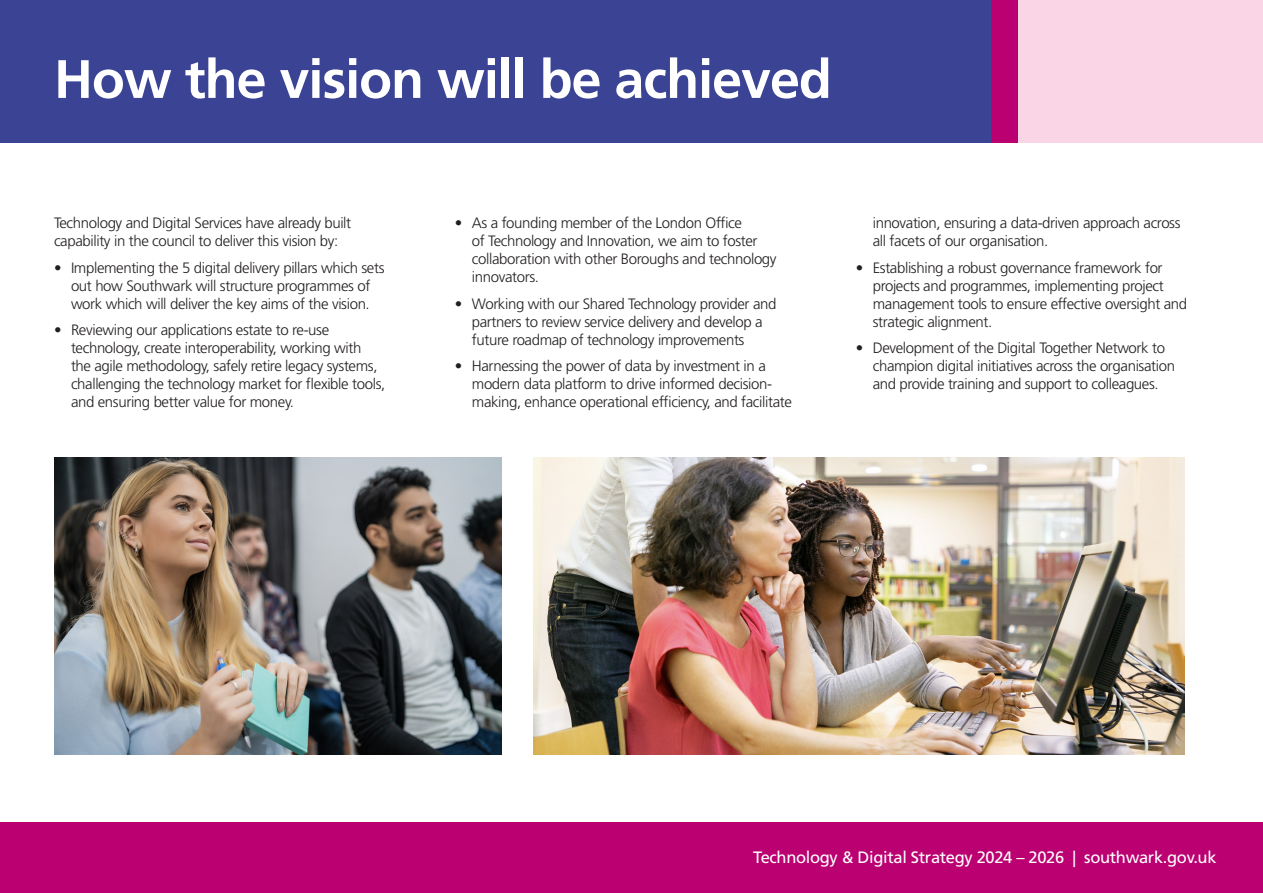
<style>
.page{position:relative;width:1263px;height:893px;background:#fff}
.page>*{position:absolute;margin:0;border:0;box-sizing:border-box;transform-origin:0 0}
.t1{font:700 54px "Frutiger LT Std";letter-spacing:-.02em;color:#fff}
.t2{font:16.5px "Frutiger LT Std";letter-spacing:-.02em;color:#fff}
.t3{font:300 15px/18px "Frutiger LT Std";letter-spacing:-.025em;color:#231f20}
</style>
<div class="page">
<div style="left:0;top:822px;width:1263px;height:71px;background:#bb0071"></div>
<div style="left:0;top:0;width:996px;height:143px;background:#3b4395"></div>
<div style="left:991px;top:0;width:32px;height:143px;background:#bb0071"></div>
<div style="left:1018px;top:0;width:245px;height:143px;background:#fad5e5"></div>
<img style="left:54px;top:457px;width:448px;height:298px">
<img style="left:533px;top:457px;width:651px;height:298px">
<p class="t1" style="left:54px;top:47px;width:779px">How the vision will be achieved</p>
<p class="t3" style="left:54px;top:214px;width:299px">Technology and Digital Services have already built</p>
<p class="t3" style="left:54px;top:232px;width:286px">capability in the council to deliver this vision by:</p>
<p class="t3" style="left:54px;top:259px;width:332px;text-align:center">• Implementing the 5 digital delivery pillars which sets out how Southwark will structure programmes of work which will deliver the key aims of the vision.</p>
<p class="t3" style="left:71px;top:321px;width:316px;text-indent:-17px">• Reviewing our applications estate to re-use technology, create interoperability, working with<br>the agile methodology, safely retire legacy systems, challenging the technology market for flexible tools, and ensuring better value for money.</p>
<p class="t3" style="left:472px;top:214px;width:306px;text-indent:-17px">• As a founding member of the London Office<br>of Technology and Innovation, we aim to foster collaboration with other Boroughs and technology innovators.</p>
<p class="t3" style="left:472px;top:295px;width:306px;text-indent:-17px">• Working with our Shared Technology provider and partners to review service delivery and develop a future roadmap of technology improvements</p>
<p class="t3" style="left:472px;top:357px;width:322px;text-indent:-17px">• Harnessing the power of data by investment in a modern data platform to drive informed decision&shy;making, enhance operational efficiency, and facilitate</p>
<p class="t3" style="left:873px;top:214px;width:309px">innovation, ensuring a data-driven approach across all facets of our organisation.</p>
<p class="t3" style="left:873px;top:259px;width:316px;text-indent:-17px">• Establishing a robust governance framework for projects and programmes, implementing project management tools to ensure effective oversight and strategic alignment.</p>
<p class="t3" style="left:873px;top:339px;width:304px;text-indent:-17px">• Development of the Digital Together Network to champion digital initiatives across the organisation and provide training and support to colleagues.</p>
<p class="t2" style="left:753px;top:848px;width:465px">Technology &amp; Digital Strategy 2024 – 2026 | southwark.gov.uk</p>
</div>
